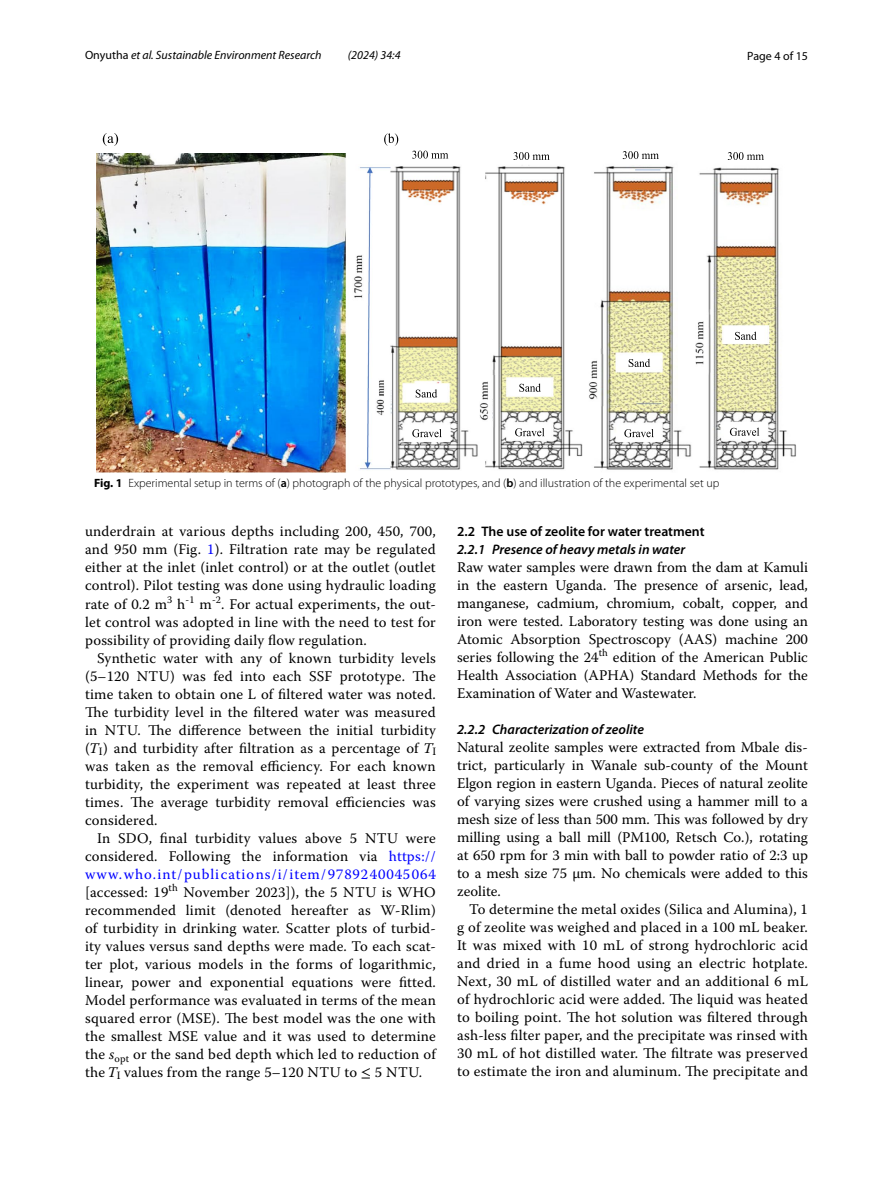
<style>
.page{position:relative;width:893px;height:1187px;background:#fff}
.page>*{position:absolute;margin:0;border:0;box-sizing:border-box;transform-origin:0 0}
.t1{font:14.7px/18px "Warnock Pro";letter-spacing:.015em;color:#000;text-align:justify}
.t2{font:italic 600 13.8px "Myriad Pro";color:#000}
.t3{font:600 13.8px "Myriad Pro";color:#000}
.t4{font:300 12px "Myriad Pro";color:#000}
.t5{font:italic 12px "Myriad Pro";color:#000}
.t6{font:12px "Myriad Pro";color:#000}
.s1{font-style:normal}
.s2{font-weight:700}
.s3{font-weight:600}
.s4{color:#00f}
.s5{font-family:"Warnock Pro It 2"}
.s6{font-family:"Warnock Pro It 3"}
.s7{font-style:italic}
.s8{font-family:"Warnock Pro It 4"}
.s9{font-family:"STIX"}
</style>
<div class="page">
<img style="left:96px;top:153px;width:700px;height:319px">
<svg style="left:103px;top:133px;width:15px;height:13px"></svg>
<svg style="left:412px;top:151px;width:36px;height:8px"></svg>
<svg style="left:513px;top:152px;width:37px;height:8px"></svg>
<svg style="left:728px;top:152px;width:36px;height:8px"></svg>
<svg style="left:623px;top:151px;width:36px;height:8px"></svg>
<svg style="left:384px;top:133px;width:14px;height:13px"></svg>
<svg style="left:416px;top:389px;width:21px;height:8px"></svg>
<svg style="left:519px;top:383px;width:22px;height:9px"></svg>
<svg style="left:629px;top:359px;width:21px;height:8px"></svg>
<svg style="left:735px;top:331px;width:22px;height:9px"></svg>
<svg style="left:412px;top:429px;width:30px;height:8px"></svg>
<svg style="left:515px;top:428px;width:29px;height:8px"></svg>
<svg style="left:624px;top:429px;width:30px;height:8px"></svg>
<svg style="left:730px;top:427px;width:29px;height:9px"></svg>
<p class="t5" style="left:85px;top:48px;width:238px"><span class="s1">Onyutha</span> et al. Sustainable Environment Research</p>
<p class="t5" style="left:348px;top:48px;width:54px">(2024) 34:4</p>
<p class="t6" style="left:747px;top:48px;width:62px">Page 4 of 15</p>
<p class="t4" style="left:94px;top:476px;width:627px"><span class="s2">Fig. 1</span> Experimental setup in terms of (<span class="s3">a</span>) photograph of the physical prototypes, and (<span class="s3">b</span>) and illustration of the experimental set up</p>
<p class="t1" style="left:85px;top:522px;width:352px">underdrain at various depths including 200, 450, 700, and 950 mm (Fig. <span class="s4">1</span>). Filtration rate may be regulated either at the inlet (inlet control) or at the outlet (outlet control). Pilot testing was done using hydraulic loading rate of 0.2 m<sup>3</sup> h<sup>-1</sup> m<sup>-2</sup>. For actual experiments, the out&shy;let control was adopted in line with the need to test for possibility of providing daily flow regulation.</p>
<p class="t1" style="left:85px;top:648px;width:353px;text-indent:12px">Synthetic water with any of known turbidity levels (5–120 NTU) was fed into each SSF prototype. The time taken to obtain one L of filtered water was noted.<br>The turbidity level in the filtered water was measured in NTU. The difference between the initial turbidity (<span class="s5">T</span><sub>I</sub>) and turbidity after filtration as a percentage of <span class="s6">T</span><sub>I </sub>was taken as the removal efficiency. For each known turbidity, the experiment was repeated at least three times. The average turbidity removal efficiencies was considered.</p>
<p class="t1" style="left:85px;top:828px;width:352px;text-indent:12px">In SDO, final turbidity values above 5 NTU were considered. Following the information via <span class="s4">https:// www.who.int/publications/i/item/9789240045064 </span>[accessed: 19<sup>th</sup> November 2023]), the 5 NTU is WHO recommended limit (denoted hereafter as W-Rlim) of turbidity in drinking water. Scatter plots of turbid&shy;ity values versus sand depths were made. To each scat&shy;ter plot, various models in the forms of logarithmic, linear, power and exponential equations were fitted.<br>Model performance was evaluated in terms of the mean squared error (MSE). The best model was the one with the smallest MSE value and it was used to determine the <span class="s7">s</span><sub>opt</sub> or the sand bed depth which led to reduction of the <span class="s8">T</span><sub>I</sub> values from the range 5–120 NTU to <span class="s9">≤</span> 5 NTU.</p>
<p class="t3" style="left:457px;top:522px;width:249px">2.2 The use of zeolite for water treatment</p>
<p class="t2" style="left:457px;top:540px;width:230px">2.2.1 Presence of heavy metals in water</p>
<p class="t1" style="left:457px;top:558px;width:352px">Raw water samples were drawn from the dam at Kamuli in the eastern Uganda. The presence of arsenic, lead, manganese, cadmium, chromium, cobalt, copper, and iron were tested. Laboratory testing was done using an Atomic Absorption Spectroscopy (AAS) machine 200 series following the 24<sup>th</sup> edition of the American Public Health Association (APHA) Standard Methods for the Examination of Water and Wastewater.</p>
<p class="t2" style="left:457px;top:720px;width:188px">2.2.2 Characterization of zeolite</p>
<p class="t1" style="left:457px;top:738px;width:352px">Natural zeolite samples were extracted from Mbale dis&shy;trict, particularly in Wanale sub-county of the Mount Elgon region in eastern Uganda. Pieces of natural zeolite of varying sizes were crushed using a hammer mill to a mesh size of less than 500 mm. This was followed by dry milling using a ball mill (PM100, Retsch Co.), rotating at 650 rpm for 3 min with ball to powder ratio of 2:3 up to a mesh size 75 µm. No chemicals were added to this zeolite.</p>
<p class="t1" style="left:457px;top:900px;width:352px;text-indent:12px">To determine the metal oxides (Silica and Alumina), 1 g of zeolite was weighed and placed in a 100 mL beaker.<br>It was mixed with 10 mL of strong hydrochloric acid and dried in a fume hood using an electric hotplate.<br>Next, 30 mL of distilled water and an additional 6 mL of hydrochloric acid were added. The liquid was heated to boiling point. The hot solution was filtered through ash-less filter paper, and the precipitate was rinsed with 30 mL of hot distilled water. The filtrate was preserved to estimate the iron and aluminum. The precipitate and</p>
</div>
